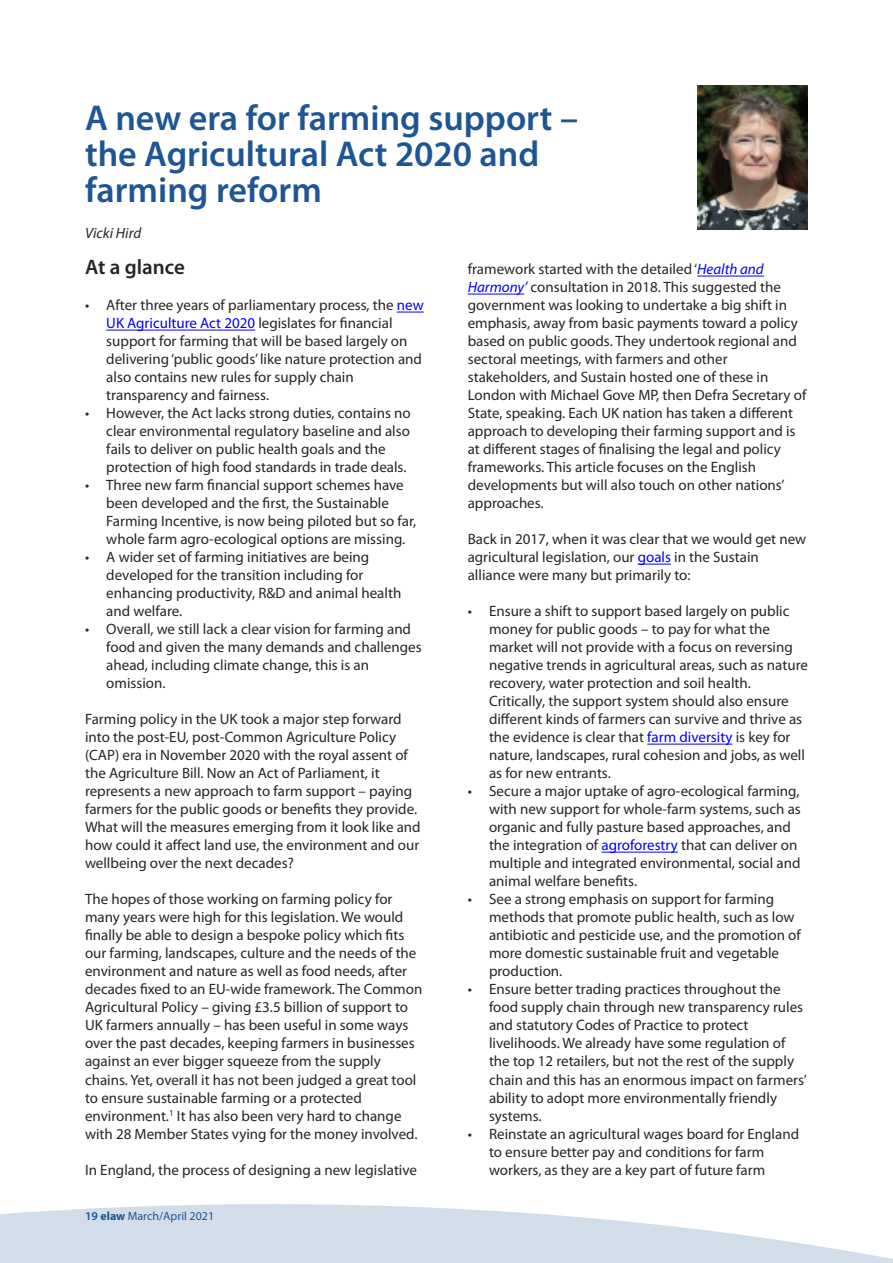
<style>
.page{position:relative;width:893px;height:1263px;background:#fff}
.page>*{position:absolute;margin:0;border:0;box-sizing:border-box;transform-origin:0 0}
.t1{font:600 36px/36px "Myriad Pro";color:#1e5594}
.t2{font:600 21px "Myriad Pro";color:#272526}
.t3{font:15px/18px "Myriad Pro";color:#272526}
.t4{font:italic 15px "Myriad Pro";color:#272526}
.t5{font:12px "Myriad Pro";color:#1e5594}
.s1{color:#00f}
.s2{font-style:italic;color:#00f}
.s3{font-weight:600}
.s4{font-weight:700}
</style>
<div class="page">
<svg style="left:0;top:1204px;width:893px;height:59px;fill:#d2ddea"></svg>
<svg style="left:397px;top:312px;width:27px;height:1px"></svg>
<hr style="left:106px;top:330px;width:149px;height:1px;background:#00f">
<hr style="left:697px;top:276px;width:67px;height:1px;background:#00f">
<hr style="left:468px;top:294px;width:56px;height:1px;background:#00f">
<hr style="left:638px;top:564px;width:33px;height:1px;background:#00f">
<hr style="left:647px;top:744px;width:85px;height:1px;background:#00f">
<hr style="left:601px;top:852px;width:77px;height:1px;background:#00f">
<img style="left:697px;top:85px;width:111px;height:144px">
<h1 class="t1" style="left:85px;top:103px;width:494px">A new era for farming support – the Agricultural Act 2020 and farming reform</h1>
<p class="t4" style="left:85px;top:228px;width:58px">Vicki Hird</p>
<h2 class="t2" style="left:85px;top:259px;width:101px">At a glance</h2>
<p class="t3" style="left:106px;top:298px;width:319px;text-indent:-21px">• After three years of parliamentary process, the <span class="s1">new UK Agriculture Act 2020</span> legislates for financial support for farming that will be based largely on delivering‘public goods’ like nature protection and also contains new rules for supply chain transparency and fairness.</p>
<p class="t3" style="left:106px;top:406px;width:306px;text-indent:-21px">• However, the Act lacks strong duties, contains no clear environmental regulatory baseline and also fails to deliver on public health goals and the protection of high food standards in trade deals.</p>
<p class="t3" style="left:106px;top:478px;width:312px;text-indent:-21px">• Three new farm financial support schemes have been developed and the first, the Sustainable Farming Incentive, is now being piloted but so far, whole farm agro-ecological options are missing.</p>
<p class="t3" style="left:106px;top:550px;width:297px;text-indent:-21px">• A wider set of farming initiatives are being developed for the transition including for enhancing productivity, R&amp;D and animal health and welfare.</p>
<p class="t3" style="left:106px;top:622px;width:317px;text-indent:-21px">• Overall, we still lack a clear vision for farming and food and given the many demands and challenges ahead, including climate change, this is an omission.</p>
<p class="t3" style="left:85px;top:712px;width:337px">Farming policy in the UK took a major step forward into the post-EU, post-Common Agriculture Policy (CAP) era in November 2020 with the royal assent of the Agriculture Bill. Now an Act of Parliament, it represents a new approach to farm support – paying farmers for the public goods or benefits they provide.<br>What will the measures emerging from it look like and how could it affect land use, the environment and our wellbeing over the next decades?</p>
<p class="t3" style="left:85px;top:892px;width:339px">The hopes of those working on farming policy for many years were high for this legislation. We would finally be able to design a bespoke policy which fits our farming, landscapes, culture and the needs of the environment and nature as well as food needs, after decades fixed to an EU-wide framework. The Common Agricultural Policy – giving £3.5 billion of support to UK farmers annually – has been useful in some ways over the past decades, keeping farmers in businesses against an ever bigger squeeze from the supply chains. Yet, overall it has not been judged a great tool to ensure sustainable farming or a protected environment.<sup>1</sup> It has also been very hard to change with 28 Member States vying for the money involved.</p>
<p class="t3" style="left:85px;top:1162px;width:334px">In England, the process of designing a new legislative</p>
<p class="t3" style="left:468px;top:262px;width:340px">framework started with the detailed‘<span class="s2">Health and Harmony’</span> consultation in 2018. This suggested the government was looking to undertake a big shift in emphasis, away from basic payments toward a policy based on public goods. They undertook regional and sectoral meetings, with farmers and other stakeholders, and Sustain hosted one of these in London with Michael Gove MP, then Defra Secretary of State, speaking. Each UK nation has taken a different approach to developing their farming support and is at different stages of finalising the legal and policy frameworks. This article focuses on the English developments but will also touch on other nations’ approaches.</p>
<p class="t3" style="left:468px;top:532px;width:340px">Back in 2017, when it was clear that we would get new agricultural legislation, our <span class="s1">goals</span> in the Sustain alliance were many but primarily to:</p>
<p class="t3" style="left:489px;top:604px;width:320px;text-indent:-21px">• Ensure a shift to support based largely on public money for public goods – to pay for what the market will not provide with a focus on reversing negative trends in agricultural areas, such as nature recovery, water protection and soil health.<br>Critically, the support system should also ensure different kinds of farmers can survive and thrive as the evidence is clear that <span class="s1">farm diversity</span> is key for nature, landscapes, rural cohesion and jobs, as well as for new entrants.</p>
<p class="t3" style="left:489px;top:784px;width:313px;text-indent:-21px">• Secure a major uptake of agro-ecological farming, with new support for whole-farm systems, such as organic and fully pasture based approaches, and the integration of <span class="s1">agroforestry</span> that can deliver on multiple and integrated environmental, social and animal welfare benefits.</p>
<p class="t3" style="left:489px;top:892px;width:313px;text-indent:-21px">• See a strong emphasis on support for farming methods that promote public health, such as low antibiotic and pesticide use, and the promotion of more domestic sustainable fruit and vegetable production.</p>
<p class="t3" style="left:489px;top:982px;width:319px;text-indent:-21px">• Ensure better trading practices throughout the food supply chain through new transparency rules and statutory Codes of Practice to protect livelihoods. We already have some regulation of the top 12 retailers, but not the rest of the supply chain and this has an enormous impact on farmers’ ability to adopt more environmentally friendly systems.</p>
<p class="t3" style="left:489px;top:1126px;width:312px;text-indent:-21px">• Reinstate an agricultural wages board for England to ensure better pay and conditions for farm workers, as they are a key part of future farm</p>
<p class="t5" style="left:85px;top:1212px;width:131px"><span class="s3">19</span> <span class="s4">elaw</span> March/April 2021</p>
</div>
